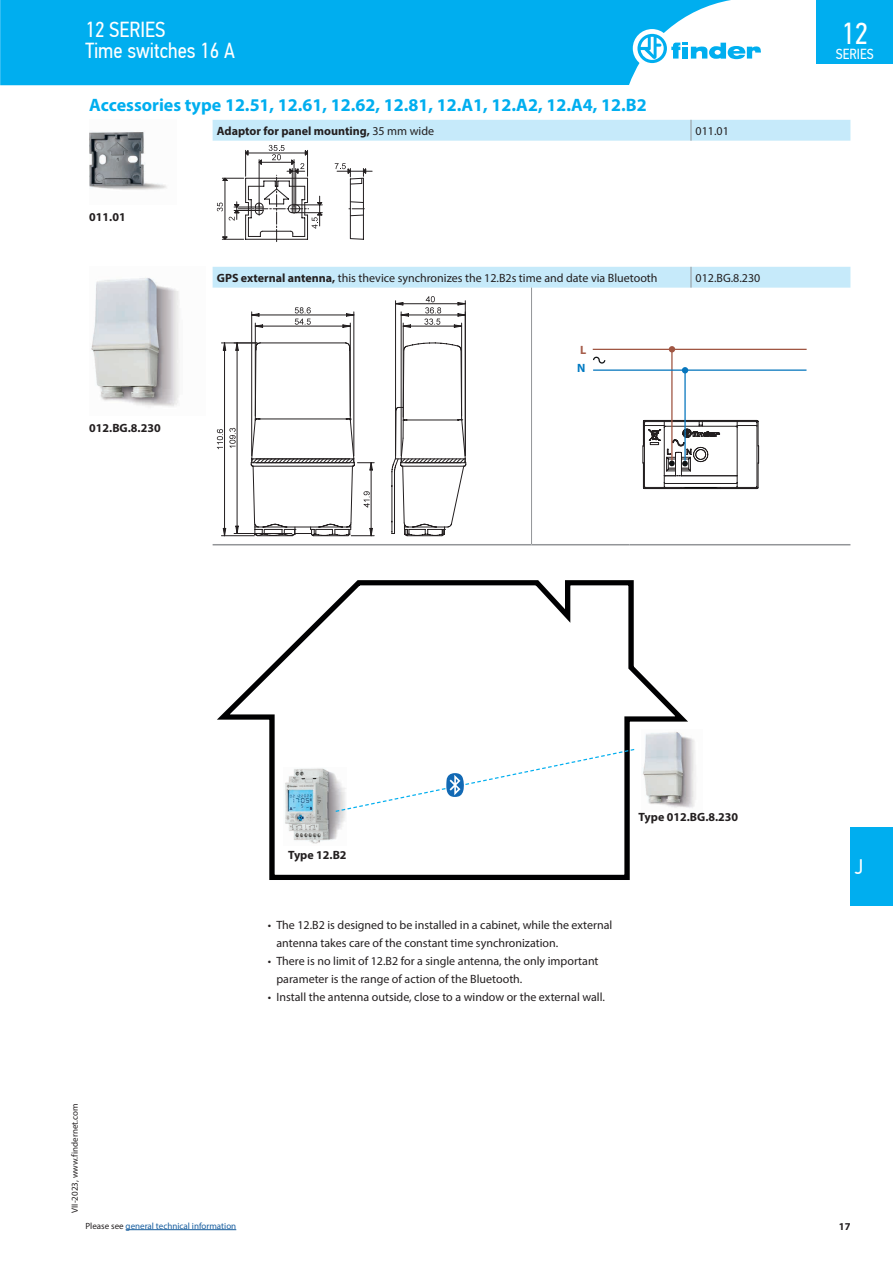
<style>
.page{position:relative;width:893px;height:1263px;background:#fff}
.page>*{position:absolute;margin:0;border:0;box-sizing:border-box;transform-origin:0 0}
.t1{font:30.3px "PF Din Text Cond Pro";color:#fff}
.t2{font:21.75px/21px "PF Din Text Cond Pro";color:#fff}
.t3{font:21px "PF Din Text Cond Pro";color:#fff}
.t4{font:700 18px "Myriad Pro";color:#00aeef}
.t5{font:14.55px "PF Din Text Cond Pro";color:#fff}
.t6{font:12px/18px "Myriad Pro";color:#231f20}
.t7{font:700 12px "Myriad Pro";color:#231f20}
.t8{font:700 12px "Myriad Pro";color:#a65d4a}
.t9{font:700 12px "Myriad Pro";color:#007ac2}
.t10{font:700 10.5px "Myriad Pro";color:#231f20}
.t11{font:9px "Myriad Pro";color:#175d9e}
.t12{font:9px "Myriad Pro";color:#231f20}
.s1{font-weight:400}
.s2{font-weight:700}
.s3{color:#231f20}
</style>
<div class="page">
<div style="left:0;top:0;width:731px;height:85px;background:#00aeef"></div>
<div style="left:633px;top:29px;width:38px;height:39px;background:#fff;border-radius:50%"></div>
<svg style="left:637px;top:34px;width:124px;height:29px"></svg>
<div style="left:816px;top:0;width:77px;height:64px;background:#00aeef"></div>
<div style="left:850px;top:827px;width:43px;height:79px;background:#00aeef"></div>
<hr style="left:126px;top:1229px;width:110px;height:1px;background:#175d9e">
<svg style="left:213px;top:120px;width:637px;height:168px"></svg>
<svg style="left:691px;top:120px;width:1px;height:21px"></svg>
<svg style="left:691px;top:267px;width:1px;height:21px"></svg>
<hr style="left:531px;top:288px;width:1px;height:256px;background:#939598">
<hr style="left:213px;top:544px;width:318px;height:1px;background:#939598">
<hr style="left:531px;top:544px;width:98px;height:1px;background:#939598">
<hr style="left:629px;top:544px;width:62px;height:1px;background:#939598">
<hr style="left:691px;top:544px;width:159px;height:1px;background:#939598">
<img style="left:89px;top:131px;width:78px;height:59px">
<svg style="left:335px;top:163px;width:37px;height:77px"></svg>
<svg style="left:217px;top:145px;width:105px;height:97px"></svg>
<img style="left:91px;top:277px;width:89px;height:130px">
<hr style="left:354px;top:312px;width:1px;height:144px;background:#231f20">
<hr style="left:251px;top:312px;width:1px;height:144px;background:#231f20">
<svg style="left:295px;top:307px;width:16px;height:6px"></svg>
<svg style="left:346px;top:313px;width:8px;height:2px"></svg>
<svg style="left:252px;top:313px;width:7px;height:2px"></svg>
<hr style="left:252px;top:315px;width:102px;height:1px;background:#231f20">
<hr style="left:255px;top:323px;width:1px;height:93px;background:#231f20">
<hr style="left:350px;top:323px;width:1px;height:93px;background:#231f20">
<svg style="left:295px;top:319px;width:16px;height:6px"></svg>
<hr style="left:255px;top:326px;width:95px;height:1px;background:#231f20">
<hr style="left:401px;top:312px;width:1px;height:144px;background:#231f20">
<svg style="left:401px;top:313px;width:8px;height:2px"></svg>
<svg style="left:458px;top:313px;width:7px;height:2px"></svg>
<hr style="left:401px;top:315px;width:64px;height:1px;background:#231f20">
<hr style="left:465px;top:301px;width:1px;height:155px;background:#231f20">
<hr style="left:395px;top:301px;width:1px;height:155px;background:#231f20">
<svg style="left:458px;top:302px;width:7px;height:3px"></svg>
<svg style="left:396px;top:302px;width:7px;height:3px"></svg>
<hr style="left:396px;top:303px;width:69px;height:1px;background:#231f20">
<hr style="left:403px;top:323px;width:1px;height:94px;background:#231f20">
<hr style="left:461px;top:323px;width:1px;height:93px;background:#231f20">
<svg style="left:424px;top:296px;width:17px;height:29px"></svg>
<hr style="left:403px;top:326px;width:59px;height:1px;background:#231f20">
<svg style="left:391px;top:342px;width:75px;height:194px"></svg>
<hr style="left:401px;top:462px;width:64px;height:1px;background:#231f20">
<svg style="left:217px;top:342px;width:157px;height:194px"></svg>
<svg style="left:593px;top:356px;width:13px;height:8px"></svg>
<hr style="left:593px;top:349px;width:214px;height:1px;background:#a05643">
<hr style="left:671px;top:349px;width:2px;height:111px;background:#a05643">
<svg style="left:682px;top:367px;width:6px;height:6px"></svg>
<svg style="left:669px;top:346px;width:6px;height:6px"></svg>
<svg style="left:642px;top:420px;width:117px;height:69px"></svg>
<hr style="left:593px;top:369px;width:213px;height:2px;background:#0776bd">
<hr style="left:684px;top:370px;width:2px;height:91px;background:#0776bd">
<svg style="left:217px;top:580px;width:471px;height:300px"></svg>
<img style="left:284px;top:768px;width:63px;height:77px">
<img style="left:641px;top:729px;width:55px;height:83px">
<svg style="left:334px;top:748px;width:302px;height:65px"></svg>
<h2 class="t2" style="left:85px;top:19px;width:151px">12 SERIES<br>Time switches 16 A</h2>
<h3 class="t4" style="left:89px;top:93px;width:559px">Accessories type 12.51, 12.61, 12.62, 12.81, 12.A1, 12.A2, 12.A4, 12.B2</h3>
<p class="t7" style="left:89px;top:209px;width:38px">011.01</p>
<p class="t7" style="left:89px;top:420px;width:73px">012.BG.8.230</p>
<p class="t7" style="left:217px;top:123px;width:219px">Adaptor for panel mounting, <span class="s1">35 mm wide</span></p>
<p class="t6" style="left:696px;top:122px;width:35px">011.01</p>
<p class="t6" style="left:217px;top:268px;width:442px"><span class="s2">GPS external antenna,</span> this thevice synchronizes the 12.B2s time and date via Bluetooth</p>
<p class="t6" style="left:696px;top:268px;width:66px">012.BG.8.230</p>
<p class="t8" style="left:580px;top:342px;width:8px">L</p>
<p class="t9" style="left:577px;top:360px;width:10px">N</p>
<h1 class="t1" style="left:841px;top:16px;width:28px">12</h1>
<p class="t5" style="left:836px;top:45px;width:39px">SERIES</p>
<p class="t7" style="left:288px;top:847px;width:60px">Type 12.B2</p>
<p class="t6" style="left:276px;top:915px;width:338px;text-indent:-9px">• The 12.B2 is designed to be installed in a cabinet, while the external antenna takes care of the constant time synchronization.</p>
<p class="t6" style="left:276px;top:951px;width:324px;text-indent:-9px">• There is no limit of 12.B2 for a single antenna, the only important parameter is the range of action of the Bluetooth.</p>
<p class="t6" style="left:268px;top:987px;width:339px">• Install the antenna outside, close to a window or the external wall.</p>
<p class="t7" style="left:639px;top:809px;width:101px">Type 012.BG.8.230</p>
<p class="t12" style="left:69px;top:1213px;width:110px;rotate:-90deg">VII-2023, www.findernet.com</p>
<p class="t11" style="left:85px;top:1220px;width:152px"><span class="s3">Please see</span> general technical information</p>
<h3 class="t3" style="left:855px;top:855px;width:10px">J</h3>
<p class="t10" style="left:839px;top:1219px;width:13px">17</p>
</div>
